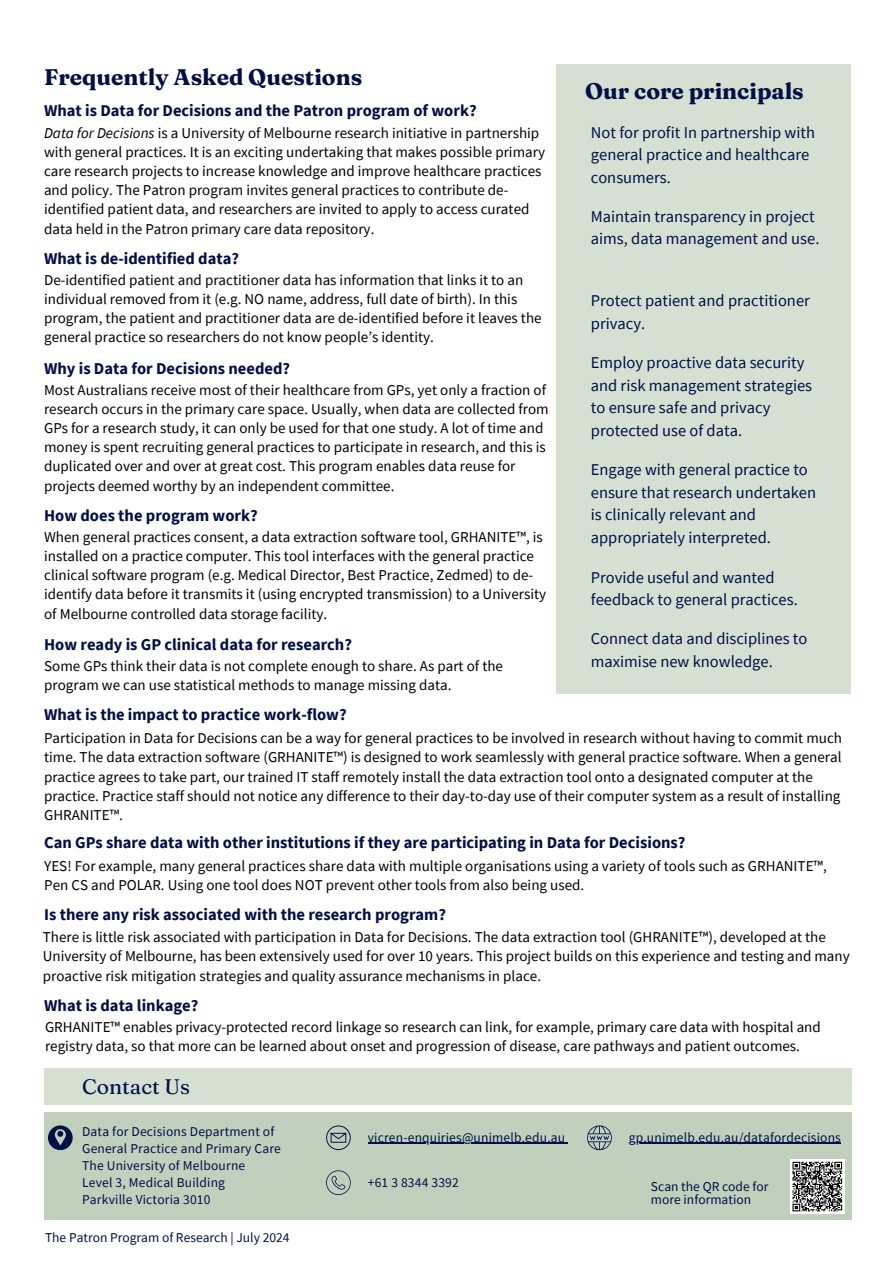
<style>
.page{position:relative;width:894px;height:1264px;background:#fff}
.page>*{position:absolute;margin:0;border:0;box-sizing:border-box;transform-origin:0 0}
.t1{font:700 22.5px "Fraunces 9 pt";color:#000f46}
.t2{font:21px "Fraunces 9 pt";color:#000f46}
.t3{font:16.5px/22.5px "Source Sans Pro";color:#000f46}
.t4{font:700 16.5px "Source Sans Pro";color:#000f46}
.t5{font:15px/19.2px "Source Sans Pro";color:#000}
.t6{font:13.5px/16.8px "Source Sans Pro";letter-spacing:.015em;color:#000f46}
.s1{font-style:italic}
</style>
<div class="page">
<div style="left:556px;top:64px;width:295px;height:630px;background:#d5e0d3"></div>
<div style="left:44px;top:1112px;width:807px;height:107px;background:#c0d0bd"></div>
<svg style="left:790px;top:1159px;width:54px;height:54px"></svg>
<svg style="left:791px;top:1161px;width:52px;height:50px;background:#7f7f7f"></svg>
<div style="left:44px;top:1068px;width:807px;height:37px;background:#d5e0d3"></div>
<svg style="left:587px;top:1125px;width:24px;height:25px"></svg>
<svg style="left:326px;top:1125px;width:24px;height:25px"></svg>
<svg style="left:48px;top:1125px;width:25px;height:25px"></svg>
<hr style="left:367px;top:1142px;width:198px;height:1px;background:#000f46">
<hr style="left:628px;top:1142px;width:212px;height:1px;background:#000f46">
<svg style="left:326px;top:1170px;width:24px;height:24px"></svg>
<h3 class="t1" style="left:44px;top:63px;width:319px">Frequently Asked Questions</h3>
<h3 class="t4" style="left:44px;top:100px;width:434px">What is Data for Decisions and the Patron program of work?</h3>
<p class="t5" style="left:44px;top:123px;width:502px"><span class="s1">Data for Decisions</span> is a University of Melbourne research initiative in partnership with general practices. It is an exciting undertaking that makes possible primary care research projects to increase knowledge and improve healthcare practices and policy. The Patron program invites general practices to contribute de&shy;identified patient data, and researchers are invited to apply to access curated data held in the Patron primary care data repository.</p>
<h4 class="t4" style="left:44px;top:247px;width:196px">What is de-identified data?</h4>
<h4 class="t1" style="left:585px;top:77px;width:220px">Our core principals</h4>
<p class="t3" style="left:590px;top:120px;width:225px">Not for profit In partnership with general practice and healthcare consumers.</p>
<p class="t3" style="left:590px;top:204px;width:230px">Maintain transparency in project aims, data management and use.</p>
<h4 class="t5" style="left:44px;top:270px;width:499px">De-identified patient and practitioner data has information that links it to an individual removed from it (e.g. NO name, address, full date of birth). In this program, the patient and practitioner data are de-identified before it leaves the general practice so researchers do not know people’s identity.</h4>
<p class="t3" style="left:590px;top:289px;width:220px">Protect patient and practitioner privacy.</p>
<p class="t3" style="left:590px;top:351px;width:223px">Employ proactive data security and risk management strategies to ensure safe and privacy protected use of data.</p>
<p class="t3" style="left:590px;top:458px;width:227px">Engage with general practice to ensure that research undertaken is clinically relevant and appropriately interpreted.</p>
<p class="t3" style="left:590px;top:565px;width:208px">Provide useful and wanted feedback to general practices.</p>
<p class="t3" style="left:590px;top:627px;width:218px">Connect data and disciplines to maximise new knowledge.</p>
<h3 class="t4" style="left:44px;top:357px;width:247px">Why is Data for Decisions needed?</h3>
<h1 class="t5" style="left:44px;top:380px;width:506px">Most Australians receive most of their healthcare from GPs, yet only a fraction of research occurs in the primary care space. Usually, when data are collected from GPs for a research study, it can only be used for that one study. A lot of time and money is spent recruiting general practices to participate in research, and this is duplicated over and over at great cost. This program enables data reuse for projects deemed worthy by an independent committee.</h1>
<h1 class="t4" style="left:44px;top:504px;width:215px">How does the program work?</h1>
<h4 class="t5" style="left:44px;top:527px;width:503px">When general practices consent, a data extraction software tool, GRHANITE™, is installed on a practice computer. This tool interfaces with the general practice clinical software program (e.g. Medical Director, Best Practice, Zedmed) to de&shy;identify data before it transmits it (using encrypted transmission) to a University of Melbourne controlled data storage facility.</h4>
<h4 class="t4" style="left:44px;top:633px;width:309px">How ready is GP clinical data for research?</h4>
<h4 class="t5" style="left:44px;top:656px;width:460px">Some GPs think their data is not complete enough to share. As part of the program we can use statistical methods to manage missing data.</h4>
<h4 class="t4" style="left:44px;top:704px;width:304px">What is the impact to practice work-flow?</h4>
<h4 class="t5" style="left:44px;top:728px;width:799px">Participation in Data for Decisions can be a way for general practices to be involved in research without having to commit much time. The data extraction software (GRHANITE™) is designed to work seamlessly with general practice software. When a general practice agrees to take part, our trained IT staff remotely install the data extraction tool onto a designated computer at the practice. Practice staff should not notice any difference to their day-to-day use of their computer system as a result of installing GHRANITE™.</h4>
<h4 class="t4" style="left:44px;top:832px;width:642px">Can GPs share data with other institutions if they are participating in Data for Decisions?</h4>
<h4 class="t5" style="left:44px;top:855px;width:784px">YES! For example, many general practices share data with multiple organisations using a variety of tools such as GRHANITE™,<br>Pen CS and POLAR. Using one tool does NOT prevent other tools from also being used.</h4>
<h4 class="t4" style="left:44px;top:903px;width:403px">Is there any risk associated with the research program?</h4>
<h3 class="t5" style="left:43px;top:927px;width:808px">There is little risk associated with participation in Data for Decisions. The data extraction tool (GHRANITE™), developed at the<br>University of Melbourne, has been extensively used for over 10 years. This project builds on this experience and testing and many proactive risk mitigation strategies and quality assurance mechanisms in place.</h3>
<h4 class="t4" style="left:44px;top:994px;width:156px">What is data linkage?</h4>
<h3 class="t5" style="left:45px;top:1017px;width:777px">GRHANITE™ enables privacy-protected record linkage so research can link, for example, primary care data with hospital and registry data, so that more can be learned about onset and progression of disease, care pathways and patient outcomes.</h3>
<h4 class="t2" style="left:82px;top:1072px;width:109px">Contact Us</h4>
<h3 class="t6" style="left:82px;top:1122px;width:200px">Data for Decisions Department of<br>General Practice and Primary Care</h3>
<h4 class="t6" style="left:82px;top:1156px;width:164px">The University of Melbourne</h4>
<h3 class="t6" style="left:82px;top:1173px;width:144px">Level 3, Medical Building</h3>
<h4 class="t6" style="left:82px;top:1190px;width:130px">Parkville Victoria 3010</h4>
<p class="t6" style="left:367px;top:1128px;width:199px">vicren-enquiries@unimelb.edu.au</p>
<p class="t6" style="left:628px;top:1128px;width:214px">gp.unimelb.edu.au/datafordecisions</p>
<p class="t6" style="left:650px;top:1178px;width:119px;line-height:13.5px">Scan the QR code for more information</p>
<h2 class="t6" style="left:367px;top:1173px;width:93px">+61 3 8344 3392</h2>
<h4 class="t6" style="left:45px;top:1228px;width:246px">The Patron Program of Research | July 2024</h4>
</div>
